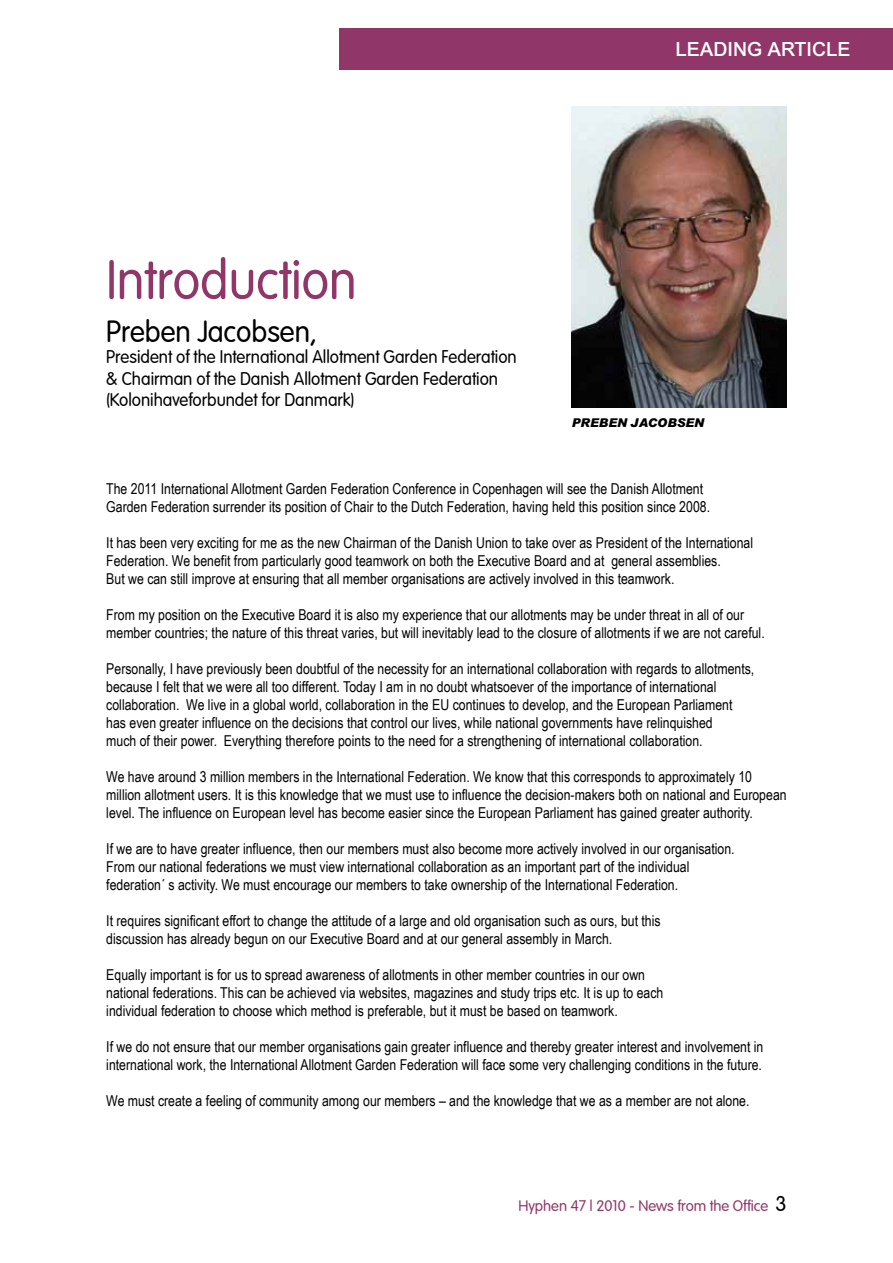
<style>
.page{position:relative;width:893px;height:1263px;background:#fff}
.page>*{position:absolute;margin:0;border:0;box-sizing:border-box;transform-origin:0 0}
.t1{font:54px "Vogue Plain";color:#913668;scale:.95 1}
.t2{font:30px "Vogue Plain";color:#000;scale:.95 1}
.t3{font:21px "Arial Bld";color:#fff}
.t4{font:18px/21.6px "Vogue Plain";color:#000;scale:.95 1}
.t5{font:15px/18px "Arial Narrow";color:#000}
.t6{font:15px "Vogue Plain";color:#913668}
.t7{font:13.05px "BA Rial Bld Itlic";letter-spacing:.085em;color:#000}
.s1{font-size:21px;color:#000}
</style>
<div class="page">
<div style="left:339px;top:28px;width:554px;height:42px;background:#913668"></div>
<img style="left:572px;top:106px;width:215px;height:302px">
<h3 class="t3" style="left:675px;top:35px;width:24px">LEADINGA</h3>
<h3 class="t3" style="left:781px;top:35px;width:26px">RTICLE</h3>
<h1 class="t1" style="left:106px;top:249px;width:265px">Introduction</h1>
<h2 class="t2" style="left:106px;top:314px;width:223px">Preben Jacobsen,</h2>
<p class="t4" style="left:106px;top:346px;width:433px">President of the International Allotment Garden Federation &amp; Chairman of the Danish Allotment Garden Federation (Kolonihaveforbundet for Danmark)</p>
<p class="t7" style="left:572px;top:414px;width:132px">PREBEN JACOBSEN</p>
<p class="t5" style="left:106px;top:479px;width:605px">The 2011 International Allotment Garden Federation Conference in Copenhagen will see the Danish Allotment<br>Garden Federation surrender its position of Chair to the Dutch Federation, having held this position since 2008.</p>
<p class="t5" style="left:106px;top:533px;width:648px">It has been very exciting for me as the new Chairman of the Danish Union to take over as President of the International<br>Federation. We benefit from particularly good teamwork on both the Executive Board and at general assemblies.<br>But we can still improve at ensuring that all member organisations are actively involved in this teamwork.</p>
<p class="t5" style="left:106px;top:605px;width:660px">From my position on the Executive Board it is also my experience that our allotments may be under threat in all of our member countries; the nature of this threat varies, but will inevitably lead to the closure of allotments if we are not careful.</p>
<p class="t5" style="left:106px;top:659px;width:649px">Personally, I have previously been doubtful of the necessity for an international collaboration with regards to allotments, because I felt that we were all too different. Today I am in no doubt whatsoever of the importance of international collaboration. We live in a global world, collaboration in the EU continues to develop, and the European Parliament has even greater influence on the decisions that control our lives, while national governments have relinquished<br>much of their power. Everything therefore points to the need for a strengthening of international collaboration.</p>
<p class="t5" style="left:106px;top:767px;width:682px">We have around 3 million members in the International Federation. We know that this corresponds to approximately 10 million allotment users. It is this knowledge that we must use to influence the decision-makers both on national and European level. The influence on European level has become easier since the European Parliament has gained greater authority.</p>
<p class="t5" style="left:106px;top:839px;width:630px">If we are to have greater influence, then our members must also become more actively involved in our organisation.<br>From our national federations we must view international collaboration as an important part of the individual federation´ s activity. We must encourage our members to take ownership of the International Federation.</p>
<p class="t5" style="left:106px;top:911px;width:556px">It requires significant effort to change the attitude of a large and old organisation such as ours, but this discussion has already begun on our Executive Board and at our general assembly in March.</p>
<p class="t5" style="left:106px;top:965px;width:559px">Equally important is for us to spread awareness of allotments in other member countries in our own national federations. This can be achieved via websites, magazines and study trips etc. It is up to each individual federation to choose which method is preferable, but it must be based on teamwork.</p>
<p class="t5" style="left:106px;top:1037px;width:659px">If we do not ensure that our member organisations gain greater influence and thereby greater interest and involvement in international work, the International Allotment Garden Federation will face some very challenging conditions in the future.</p>
<p class="t5" style="left:106px;top:1091px;width:645px">We must create a feeling of community among our members – and the knowledge that we as a member are not alone.</p>
<p class="t6" style="left:518px;top:1197px;width:270px">Hyphen 47 | 2010 - News from the Office <span class="s1">3</span></p>
</div>
